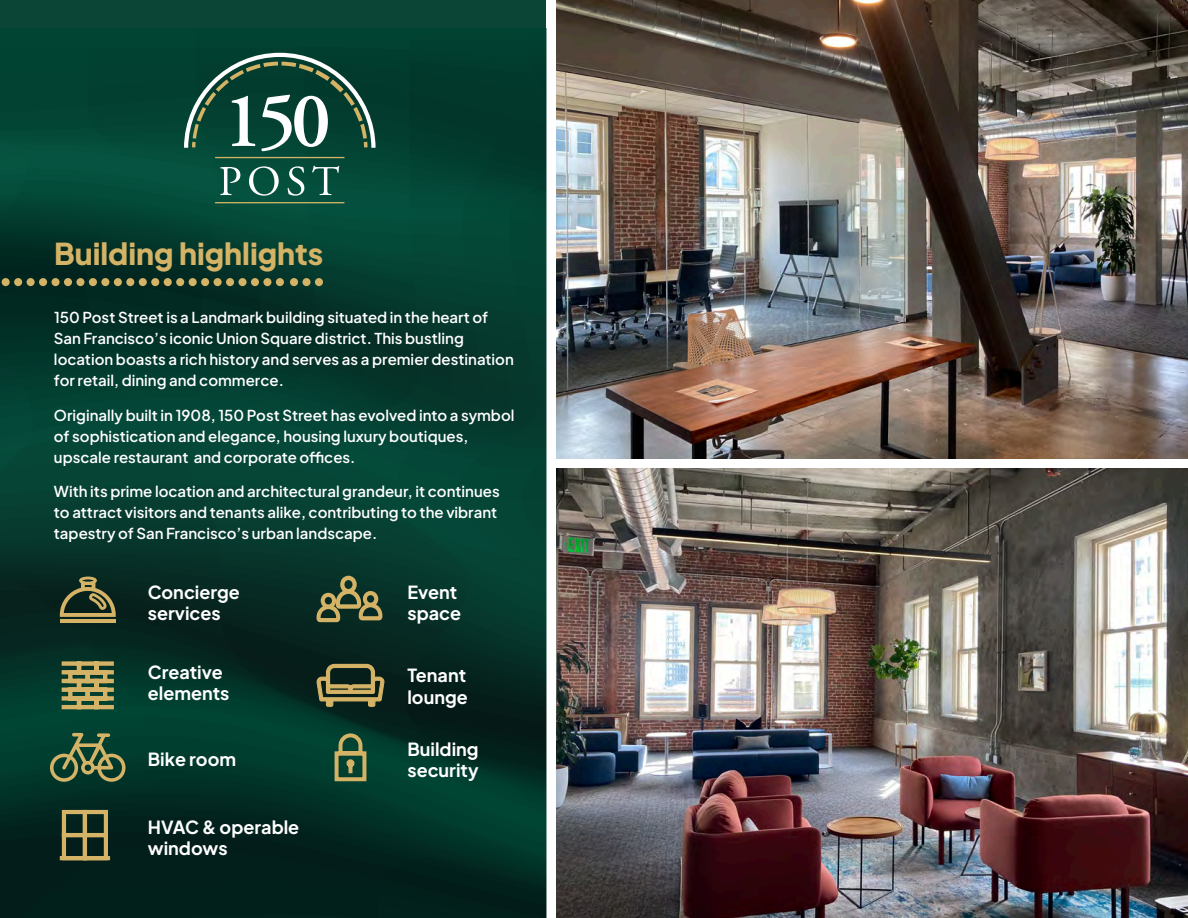
<style>
.page{position:relative;width:1188px;height:918px;background:#fff}
.page>*{position:absolute;margin:0;border:0;box-sizing:border-box;transform-origin:0 0}
.t1{font:800 30px "Plus Jakarta Sans";color:#d4b366}
.t2{font:700 18px/21.6px "Plus Jakarta Sans";color:#fff}
.t3{font:600 15px/21px "Plus Jakarta Sans";color:#fff}
</style>
<div class="page">
<img style="left:557px;top:0;width:631px;height:458px">
<img style="left:557px;top:469px;width:631px;height:449px">
<div style="left:0;top:0;width:546px;height:918px;background:#0a4536"></div>
<svg style="left:0;top:52px;width:546px;height:866px"></svg>
<svg style="left:220px;top:167px;width:20px;height:28px"></svg>
<svg style="left:249px;top:166px;width:30px;height:30px"></svg>
<svg style="left:288px;top:166px;width:16px;height:30px"></svg>
<svg style="left:312px;top:166px;width:27px;height:29px"></svg>
<svg style="left:184px;top:53px;width:192px;height:98px"></svg>
<hr style="left:215px;top:157px;width:129px;height:1px;background:#d4b365">
<hr style="left:215px;top:202px;width:129px;height:1px;background:#d4b365">
<svg style="left:50px;top:733px;width:76px;height:49px"></svg>
<svg style="left:316px;top:663px;width:69px;height:44px;background:#5d5d3a"></svg>
<svg style="left:333px;top:731px;width:35px;height:52px"></svg>
<svg style="left:57px;top:659px;width:61px;height:52px"></svg>
<svg style="left:56px;top:808px;width:58px;height:54px;background:#4c5335"></svg>
<div style="left:2px;top:278px;width:8px;height:8px;background:#d4b366;border-radius:50%"></div>
<div style="left:14px;top:278px;width:8px;height:8px;background:#d4b366;border-radius:50%"></div>
<div style="left:27px;top:278px;width:8px;height:8px;background:#d4b366;border-radius:50%"></div>
<div style="left:39px;top:278px;width:8px;height:8px;background:#d4b366;border-radius:50%"></div>
<div style="left:52px;top:278px;width:8px;height:8px;background:#d4b366;border-radius:50%"></div>
<div style="left:64px;top:278px;width:8px;height:8px;background:#d4b366;border-radius:50%"></div>
<div style="left:76px;top:278px;width:9px;height:8px;background:#d4b366;border-radius:50%"></div>
<div style="left:89px;top:278px;width:8px;height:8px;background:#d4b366;border-radius:50%"></div>
<div style="left:101px;top:278px;width:8px;height:8px;background:#d4b366;border-radius:50%"></div>
<div style="left:114px;top:278px;width:8px;height:8px;background:#d4b366;border-radius:50%"></div>
<div style="left:126px;top:278px;width:8px;height:8px;background:#d4b366;border-radius:50%"></div>
<div style="left:139px;top:278px;width:8px;height:8px;background:#d4b366;border-radius:50%"></div>
<div style="left:151px;top:278px;width:8px;height:8px;background:#d4b366;border-radius:50%"></div>
<div style="left:164px;top:278px;width:8px;height:8px;background:#d4b366;border-radius:50%"></div>
<div style="left:176px;top:278px;width:8px;height:8px;background:#d4b366;border-radius:50%"></div>
<div style="left:189px;top:278px;width:8px;height:8px;background:#d4b366;border-radius:50%"></div>
<div style="left:201px;top:278px;width:8px;height:8px;background:#d4b366;border-radius:50%"></div>
<div style="left:214px;top:278px;width:8px;height:8px;background:#d4b366;border-radius:50%"></div>
<div style="left:226px;top:278px;width:8px;height:8px;background:#d4b366;border-radius:50%"></div>
<div style="left:238px;top:278px;width:9px;height:8px;background:#d4b366;border-radius:50%"></div>
<div style="left:251px;top:278px;width:8px;height:8px;background:#d4b366;border-radius:50%"></div>
<div style="left:263px;top:278px;width:8px;height:8px;background:#d4b366;border-radius:50%"></div>
<div style="left:276px;top:278px;width:8px;height:8px;background:#d4b366;border-radius:50%"></div>
<div style="left:290px;top:278px;width:8px;height:8px;background:#d4b366;border-radius:50%"></div>
<div style="left:302px;top:278px;width:9px;height:8px;background:#d4b366;border-radius:50%"></div>
<div style="left:315px;top:278px;width:8px;height:8px;background:#d4b366;border-radius:50%"></div>
<svg style="left:315px;top:574px;width:69px;height:53px;background:#445639"></svg>
<svg style="left:60px;top:577px;width:56px;height:40px;background:#4c5335"></svg>
<hr style="left:60px;top:619px;width:56px;height:4px;background:#d4b366">
<p class="t1" style="left:54px;top:226px;width:271px">Building highlights</p>
<p class="t3" style="left:54px;top:305px;width:461px">150 Post Street is a Landmark building situated in the heart of San Francisco’s iconic Union Square district. This bustling location boasts a rich history and serves as a premier destination for retail, dining and commerce.</p>
<p class="t3" style="left:54px;top:403px;width:462px">Originally built in 1908, 150 Post Street has evolved into a symbol of sophistication and elegance, housing luxury boutiques, upscale restaurant and corporate offices.</p>
<p class="t3" style="left:54px;top:479px;width:447px">With its prime location and architectural grandeur, it continues to attract visitors and tenants alike, contributing to the vibrant tapestry of San Francisco’s urban landscape.</p>
<p class="t2" style="left:148px;top:579px;width:94px">Concierge services</p>
<p class="t2" style="left:148px;top:659px;width:83px">Creative elements</p>
<p class="t2" style="left:148px;top:746px;width:90px">Bike room</p>
<p class="t2" style="left:148px;top:814px;width:153px">HVAC &amp; operable windows</p>
<p class="t2" style="left:407px;top:579px;width:55px">Event space</p>
<p class="t2" style="left:407px;top:663px;width:62px">Tenant lounge</p>
<p class="t2" style="left:407px;top:736px;width:73px">Building security</p>
</div>
